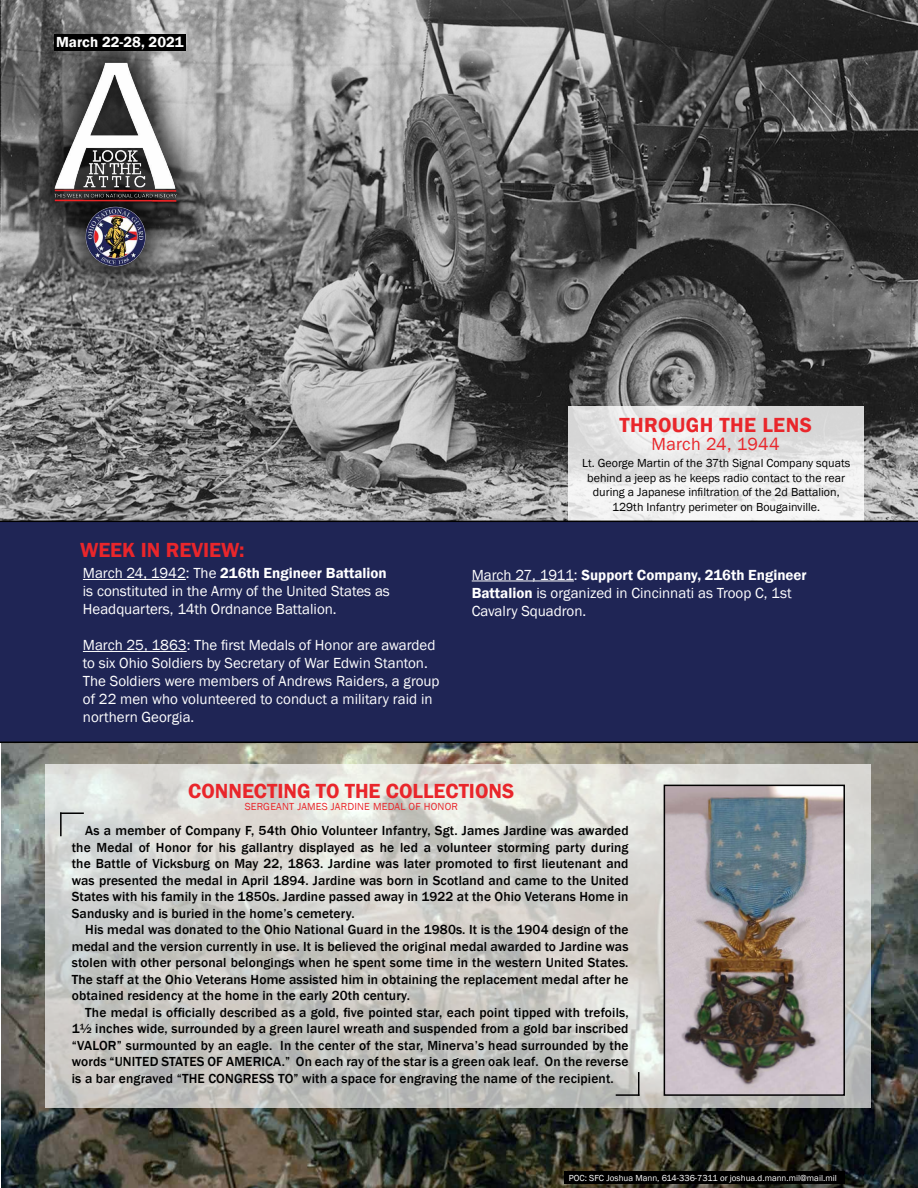
<style>
.page{position:relative;width:918px;height:1188px;background:#fff}
.page>*{position:absolute;margin:0;border:0;box-sizing:border-box;transform-origin:0 0}
.t1{font:600 21px "Franklin Gothic";color:#e9262b}
.t2{font:600 21px "Franklin Gothic";letter-spacing:.02em;color:#e9262b}
.t3{font:18px "Franklin Gothic";letter-spacing:.02em;color:#e9262b}
.t4{font:15px/18px "Franklin Gothic";color:#fff}
.t5{font:600 15px "Franklin Gothic";color:#fff}
.t6{font:500 13.5px/16.5px "Franklin Gothic";letter-spacing:.01em;color:#000;text-align:justify}
.t7{font:12px/14.4px "Franklin Gothic";color:#000;text-align:center}
.t8{font:10.5px "Franklin Gothic";letter-spacing:.02em;color:#e9262b}
.t9{font:9px "Franklin Gothic";color:#fff}
.s1{font-weight:600}
</style>
<div class="page">
<img style="left:0;top:0;width:918px;height:521px">
<svg style="left:568px;top:406px;width:295px;height:115px"></svg>
<img style="left:1px;top:743px;width:917px;height:445px">
<div style="left:0;top:521px;width:918px;height:222px;background:#1f2555"></div>
<hr style="left:83px;top:579px;width:103px;height:1px;background:#fff">
<hr style="left:83px;top:651px;width:104px;height:1px;background:#fff">
<div style="left:564px;top:1172px;width:281px;height:12px;background:#000"></div>
<div style="left:572px;top:1177px;width:282px;height:11px;background:#000;opacity:.75"></div>
<svg style="left:45px;top:764px;width:825px;height:343px;background:#cfcfca"></svg>
<hr style="left:472px;top:581px;width:102px;height:1px;background:#fff">
<div style="left:23px;top:27px;width:188px;height:275px;background:#000;opacity:.75"></div>
<img style="left:50px;top:52px;width:129px;height:223px">
<div style="left:54px;top:34px;width:132px;height:17px;background:#000"></div>
<hr style="left:60px;top:812px;width:2px;height:24px;background:#000">
<hr style="left:60px;top:812px;width:24px;height:2px;background:#000">
<svg style="left:638px;top:1072px;width:1px;height:22px"></svg>
<hr style="left:616px;top:1094px;width:23px;height:2px;background:#000">
<img style="left:667px;top:788px;width:175px;height:305px">
<div style="left:664px;top:785px;width:181px;height:311px;border:2px solid #000"></div>
<p class="t5" style="left:56px;top:32px;width:129px">March 22-28, 2021</p>
<h1 class="t1" style="left:80px;top:537px;width:166px">WEEK IN REVIEW:</h1>
<p class="t4" style="left:83px;top:565px;width:309px">March 24, 1942: The <span class="s1">216th Engineer Battalion </span>is constituted in the Army of the United States as<br>Headquarters, 14th Ordnance Battalion.</p>
<p class="t4" style="left:83px;top:637px;width:358px">March 25, 1863: The first Medals of Honor are awarded to six Ohio Soldiers by Secretary of War Edwin Stanton.<br>The Soldiers were members of Andrews Raiders, a group of 22 men who volunteered to conduct a military raid in northern Georgia.</p>
<h1 class="t2" style="left:619px;top:412px;width:194px">THROUGH THE LENS</h1>
<h2 class="t3" style="left:651px;top:433px;width:130px">March 24, 1944</h2>
<p class="t7" style="left:582px;top:456px;width:270px">Lt. George Martin of the 37th Signal Company squats behind a jeep as he keeps radio contact to the rear during a Japanese infiltration of the 2d Battalion, 129th Infantry perimeter on Bougainville.</p>
<p class="t4" style="left:472px;top:566px;width:337px">March 27, 1911: <span class="s1">Support Company, 216th Engineer<br>Battalion</span> is organized in Cincinnati as Troop C, 1st<br>Cavalry Squadron.</p>
<h1 class="t1" style="left:188px;top:778px;width:327px">CONNECTING TO THE COLLECTIONS</h1>
<p class="t8" style="left:245px;top:800px;width:215px">SERGEANT JAMES JARDINE MEDAL OF HONOR</p>
<p class="t6" style="left:72px;top:823px;width:558px;text-indent:14px">As a member of Company F, 54th Ohio Volunteer Infantry, Sgt. James Jardine was awarded the Medal of Honor for his gallantry displayed as he led a volunteer storming party during the Battle of Vicksburg on May 22, 1863. Jardine was later promoted to first lieutenant and was presented the medal in April 1894. Jardine was born in Scotland and came to the United States with his family in the 1850s. Jardine passed away in 1922 at the Ohio Veterans Home in Sandusky and is buried in the home’s cemetery.</p>
<p class="t6" style="left:72px;top:922px;width:558px;text-indent:14px">His medal was donated to the Ohio National Guard in the 1980s. It is the 1904 design of the medal and the version currently in use. It is believed the original medal awarded to Jardine was stolen with other personal belongings when he spent some time in the western United States.<br>The staff at the Ohio Veterans Home assisted him in obtaining the replacement medal after he obtained residency at the home in the early 20th century.</p>
<p class="t6" style="left:72px;top:1004px;width:558px;text-indent:14px">The medal is officially described as a gold, five pointed star, each point tipped with trefoils, 1½ inches wide, surrounded by a green laurel wreath and suspended from a gold bar inscribed “VALOR” surmounted by an eagle. In the center of the star, Minerva’s head surrounded by the words “UNITED STATES OF AMERICA.” On each ray of the star is a green oak leaf. On the reverse is a bar engraved “THE CONGRESS TO” with a space for engraving the name of the recipient.</p>
<p class="t9" style="left:569px;top:1172px;width:269px">POC: SFC Joshua Mann, 614-336-7311 or joshua.d.mann.mil@mail.mil</p>
</div>
